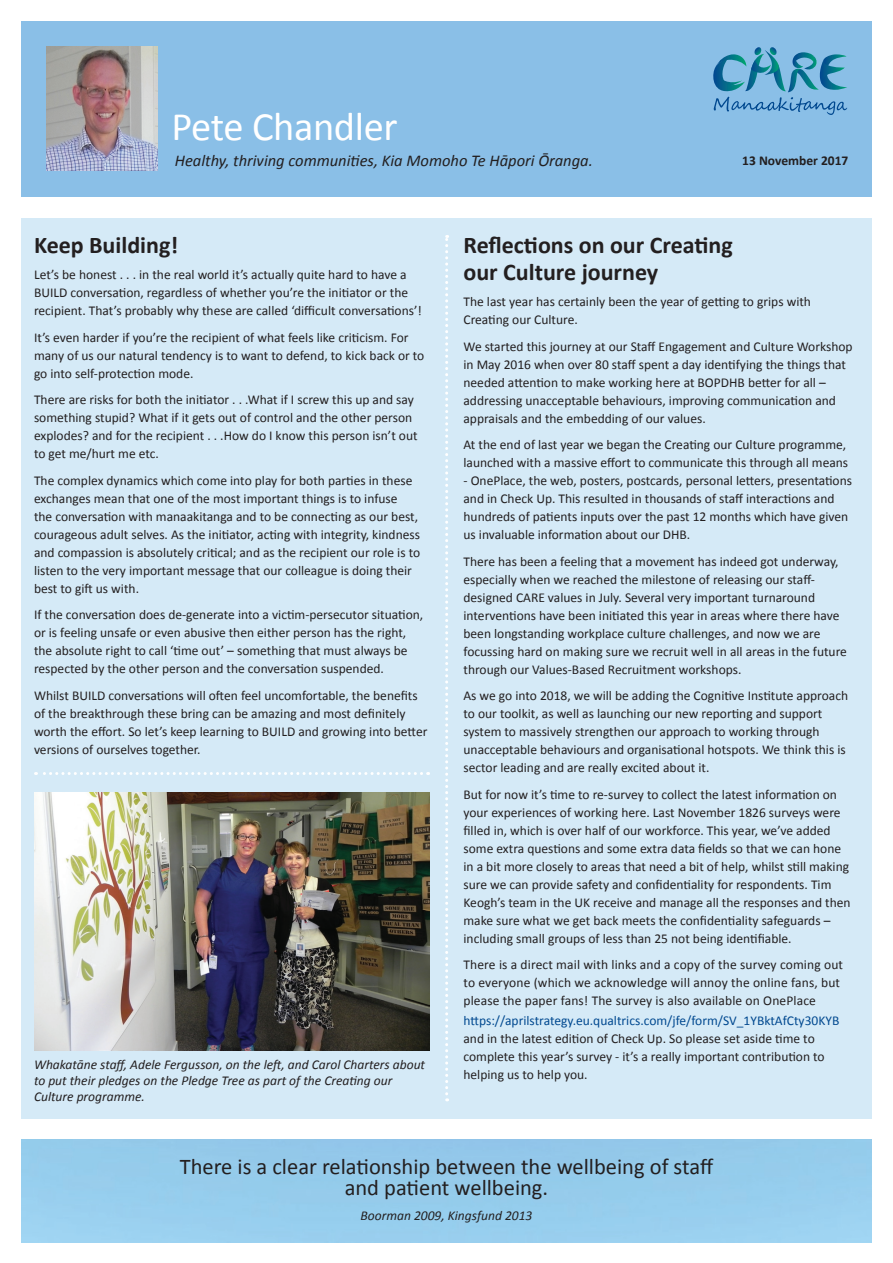
<style>
.page{position:relative;width:893px;height:1263px;background:#fff}
.page>*{position:absolute;margin:0;border:0;box-sizing:border-box;transform-origin:0 0}
.t1{font:40.5px "Calibri";letter-spacing:-.01em;color:#fff}
.t2{font:700 24px/27px "Calibri";color:#231f20}
.t3{font:22.5px/21px "Calibri";color:#231f20;text-align:center}
.t4{font:italic 16.5px "Calibri";color:#231f20}
.t5{font:13.5px/18px "Calibri";color:#231f20}
.t6{font:italic 13.5px/16.2px "Calibri";color:#231f20}
.t7{font:13.5px "Calibri";color:#014990}
.t8{font:700 13.5px "Calibri";color:#231f20}
</style>
<div class="page">
<div style="left:21px;top:218px;width:850px;height:900px;background:#d5eaf7"></div>
<div style="left:21px;top:21px;width:851px;height:176px;background:#8abfe7"></div>
<img style="left:47px;top:47px;width:110px;height:124px">
<svg style="left:445px;top:235px;width:3px;height:866px"></svg>
<svg style="left:713px;top:47px;width:134px;height:68px"></svg>
<img style="left:34px;top:793px;width:395px;height:257px">
<svg style="left:36px;top:772px;width:386px;height:3px"></svg>
<h1 class="t1" style="left:172px;top:101px;width:227px">Pete Chandler</h1>
<p class="t4" style="left:175px;top:149px;width:420px">Healthy, thriving communities, Kia Momoho Te Hāpori Ōranga.</p>
<p class="t8" style="left:742px;top:152px;width:108px">13 November 2017</p>
<h2 class="t2" style="left:34px;top:231px;width:146px">Keep Building!</h2>
<p class="t5" style="left:34px;top:266px;width:389px">Let’s be honest . . . in the real world it’s actually quite hard to have a<br>BUILD conversation, regardless of whether you’re the initiator or the recipient. That’s probably why these are called ‘difficult conversations’!</p>
<p class="t5" style="left:34px;top:328px;width:392px">It’s even harder if you’re the recipient of what feels like criticism. For many of us our natural tendency is to want to defend, to kick back or to go into self-protection mode.</p>
<p class="t5" style="left:34px;top:391px;width:385px">There are risks for both the initiator . . .What if I screw this up and say something stupid? What if it gets out of control and the other person explodes? and for the recipient . . .How do I know this person isn’t out to get me/hurt me etc.</p>
<p class="t5" style="left:34px;top:471px;width:388px">The complex dynamics which come into play for both parties in these exchanges mean that one of the most important things is to infuse<br>the conversation with manaakitanga and to be connecting as our best, courageous adult selves. As the initiator, acting with integrity, kindness and compassion is absolutely critical; and as the recipient our role is to listen to the very important message that our colleague is doing their best to gift us with.</p>
<p class="t5" style="left:34px;top:606px;width:391px">If the conversation does de-generate into a victim-persecutor situation, or is feeling unsafe or even abusive then either person has the right, the absolute right to call ‘time out’ – something that must always be respected by the other person and the conversation suspended.</p>
<p class="t5" style="left:34px;top:686px;width:395px">Whilst BUILD conversations will often feel uncomfortable, the benefits of the breakthrough these bring can be amazing and most definitely worth the effort. So let’s keep learning to BUILD and growing into better versions of ourselves together.</p>
<p class="t6" style="left:34px;top:1055px;width:393px">Whakatāne staff, Adele Fergusson, on the left, and Carol Charters about to put their pledges on the Pledge Tree as part of the Creating our<br>Culture programme.</p>
<h2 class="t2" style="left:463px;top:231px;width:271px">Reflections on our Creating our Culture journey</h2>
<p class="t5" style="left:463px;top:293px;width:349px">The last year has certainly been the year of getting to grips with<br>Creating our Culture.</p>
<p class="t5" style="left:463px;top:337px;width:391px">We started this journey at our Staff Engagement and Culture Workshop in May 2016 when over 80 staff spent a day identifying the things that needed attention to make working here at BOPDHB better for all – addressing unacceptable behaviours, improving communication and appraisals and the embedding of our values.</p>
<p class="t5" style="left:463px;top:436px;width:386px">At the end of last year we began the Creating our Culture programme, launched with a massive effort to communicate this through all means</p>
<p class="t5" style="left:463px;top:472px;width:390px">- OnePlace, the web, posters, postcards, personal letters, presentations and in Check Up. This resulted in thousands of staff interactions and hundreds of patients inputs over the past 12 months which have given us invaluable information about our DHB.</p>
<p class="t5" style="left:463px;top:552px;width:385px">There has been a feeling that a movement has indeed got underway, especially when we reached the milestone of releasing our staff&shy;designed CARE values in July. Several very important turnaround interventions have been initiated this year in areas where there have been longstanding workplace culture challenges, and now we are focussing hard on making sure we recruit well in all areas in the future through our Values-Based Recruitment workshops.</p>
<p class="t5" style="left:463px;top:687px;width:386px">As we go into 2018, we will be adding the Cognitive Institute approach to our toolkit, as well as launching our new reporting and support system to massively strengthen our approach to working through unacceptable behaviours and organisational hotspots. We think this is sector leading and are really excited about it.</p>
<p class="t5" style="left:463px;top:785px;width:389px">But for now it’s time to re-survey to collect the latest information on your experiences of working here. Last November 1826 surveys were filled in, which is over half of our workforce. This year, we’ve added some extra questions and some extra data fields so that we can hone in a bit more closely to areas that need a bit of help, whilst still making sure we can provide safety and confidentiality for respondents. Tim Keogh’s team in the UK receive and manage all the responses and then make sure what we get back meets the confidentiality safeguards – including small groups of less than 25 not being identifiable.</p>
<p class="t5" style="left:463px;top:956px;width:381px">There is a direct mail with links and a copy of the survey coming out to everyone (which we acknowledge will annoy the online fans, but please the paper fans! The survey is also available on OnePlace</p>
<p class="t7" style="left:463px;top:1012px;width:377px">https://aprilstrategy.eu.qualtrics.com/jfe/form/SV_1YBktAfCty30KYB</p>
<p class="t5" style="left:463px;top:1030px;width:363px">and in the latest edition of Check Up. So please set aside time to complete this year’s survey - it’s a really important contribution to helping us to help you.</p>
<h3 class="t3" style="left:180px;top:1156px;width:535px">There is a clear relationship between the wellbeing of staff and patient wellbeing.</h3>
<p class="t6" style="left:361px;top:1207px;width:173px">Boorman 2009, Kingsfund 2013</p>
</div>
